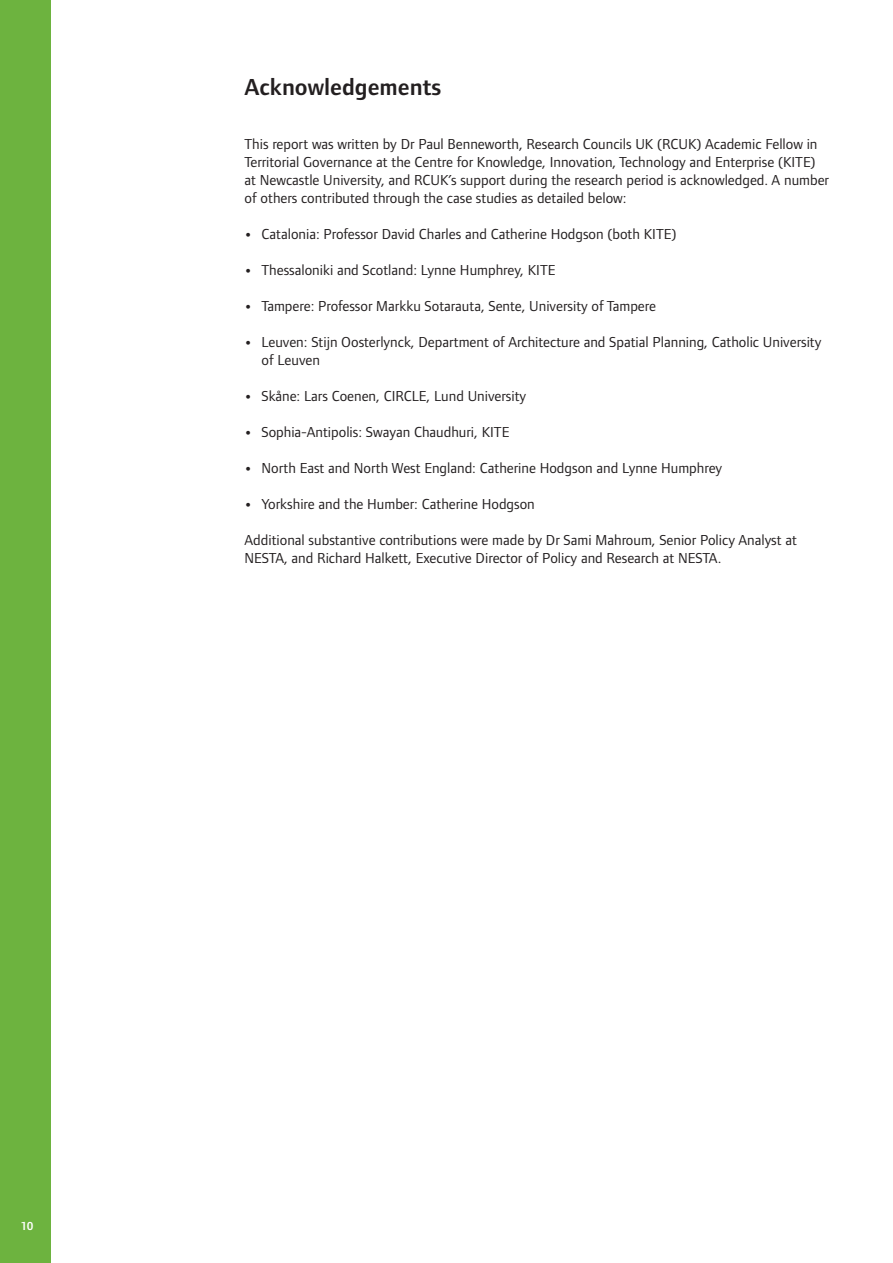
<style>
.page{position:relative;width:893px;height:1263px;background:#fff}
.page>*{position:absolute;margin:0;border:0;box-sizing:border-box;transform-origin:0 0}
.t1{font:600 24px "Foundry Form Sans";color:#231f20}
.t2{font:15px/18px "Foundry Form Sans";color:#231f20}
.t3{font:700 expanded 15px "Foundry Form Sans";color:#231f20}
.t4{font:600 12px "Foundry Form Sans";color:#fff}
</style>
<div class="page">
<div style="left:0;top:0;width:51px;height:1263px;background:#6db33f"></div>
<h1 class="t1" style="left:244px;top:78px;width:198px">Acknowledgements</h1>
<p class="t2" style="left:244px;top:136px;width:586px">This report was written by Dr Paul Benneworth, Research Councils UK (RCUK) Academic Fellow in Territorial Governance at the Centre for Knowledge, Innovation, Technology and Enterprise (KITE) at Newcastle University, and RCUK’s support during the research period is acknowledged. A number of others contributed through the case studies as detailed below:</p>
<p class="t2" style="left:261px;top:226px;width:416px">Catalonia: Professor David Charles and Catherine Hodgson (both KITE)</p>
<p class="t2" style="left:261px;top:262px;width:295px">Thessaloniki and Scotland: Lynne Humphrey, KITE</p>
<p class="t2" style="left:261px;top:298px;width:396px">Tampere: Professor Markku Sotarauta, Sente, University of Tampere</p>
<p class="t2" style="left:261px;top:334px;width:561px">Leuven: Stijn Oosterlynck, Department of Architecture and Spatial Planning, Catholic University of Leuven</p>
<p class="t2" style="left:261px;top:388px;width:266px">Skåne: Lars Coenen, CIRCLE, Lund University</p>
<p class="t2" style="left:261px;top:424px;width:249px">Sophia-Antipolis: Swayan Chaudhuri, KITE</p>
<p class="t2" style="left:261px;top:460px;width:462px">North East and North West England: Catherine Hodgson and Lynne Humphrey</p>
<p class="t2" style="left:261px;top:496px;width:275px">Yorkshire and the Humber: Catherine Hodgson</p>
<p class="t2" style="left:244px;top:532px;width:554px">Additional substantive contributions were made by Dr Sami Mahroum, Senior Policy Analyst at<br>NESTA, and Richard Halkett, Executive Director of Policy and Research at NESTA.</p>
<p class="t3" style="left:244px;top:228px;width:9px">•</p>
<p class="t3" style="left:244px;top:264px;width:9px">•</p>
<p class="t3" style="left:244px;top:300px;width:9px">•</p>
<p class="t3" style="left:244px;top:336px;width:9px">•</p>
<p class="t3" style="left:244px;top:390px;width:9px">•</p>
<p class="t3" style="left:244px;top:426px;width:9px">•</p>
<p class="t3" style="left:244px;top:462px;width:9px">•</p>
<p class="t3" style="left:244px;top:498px;width:9px">•</p>
<p class="t4" style="left:21px;top:1221px;width:14px">10</p>
</div>
